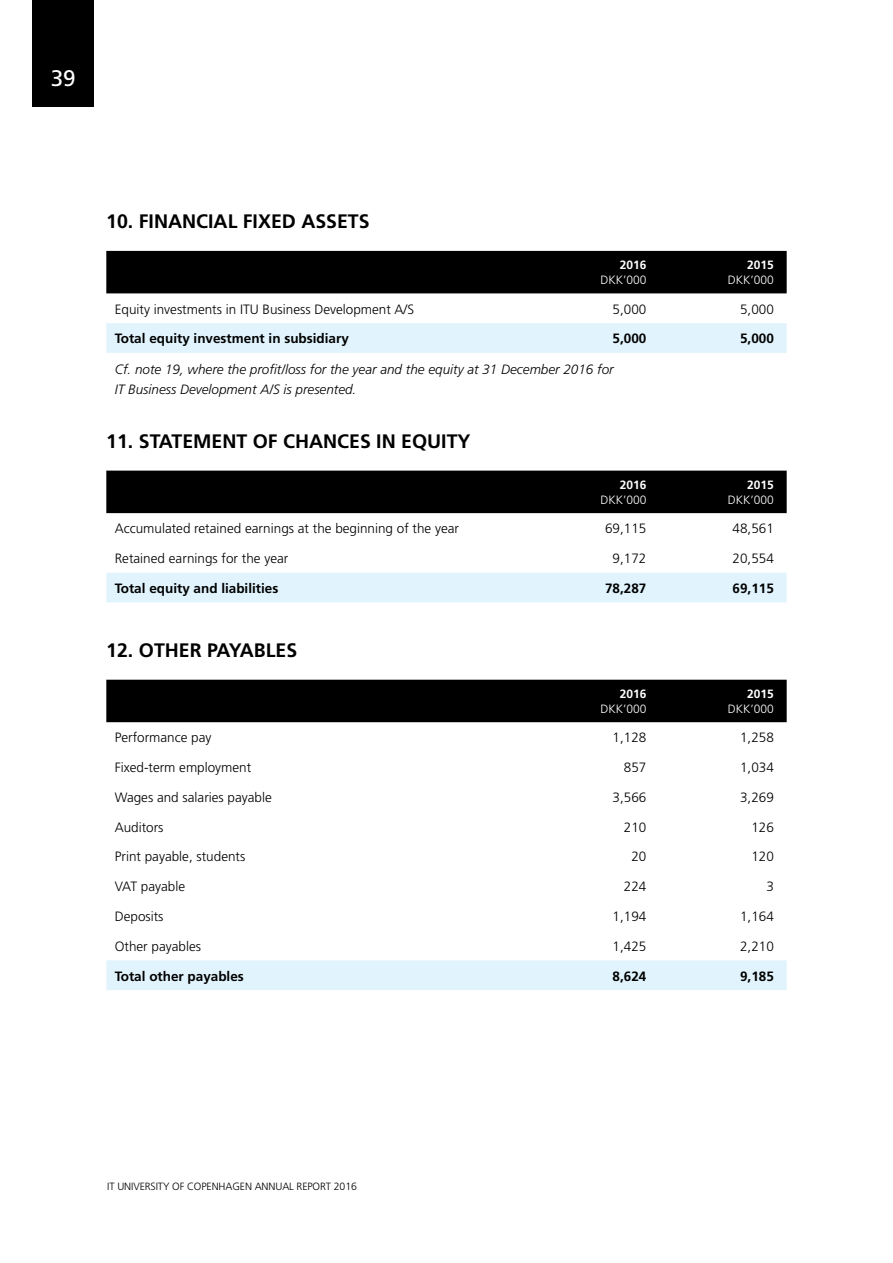
<style>
.page{position:relative;width:893px;height:1263px;background:#fff}
.page>*{position:absolute;margin:0;border:0;box-sizing:border-box;transform-origin:0 0}
.t1{font:22.5px "Frutiger";color:#fff}
.t2{font:700 19.5px "Frutiger";color:#000}
.t3{font:300 13.5px "Frutiger";color:#000}
.t4{font:700 13.5px "Frutiger";color:#000}
.t5{font:italic 300 13.5px/19.5px "Frutiger";color:#000}
.t6{font:300 12px "Frutiger";color:#fff}
.t7{font:700 12px "Frutiger";color:#fff}
.t8{font:300 10.5px "Frutiger";letter-spacing:-.01em;color:#000}
</style>
<div class="page">
<div style="left:33px;top:0;width:61px;height:106px;background:#000"></div>
<div style="left:106px;top:471px;width:681px;height:42px;background:#000"></div>
<div style="left:106px;top:573px;width:681px;height:29px;background:#e1f4fd"></div>
<div style="left:106px;top:680px;width:681px;height:42px;background:#000"></div>
<div style="left:106px;top:960px;width:681px;height:30px;background:#e1f4fd"></div>
<div style="left:106px;top:251px;width:681px;height:42px;background:#000"></div>
<div style="left:106px;top:323px;width:681px;height:30px;background:#e1f4fd"></div>
<h1 class="t1" style="left:51px;top:64px;width:26px">39</h1>
<h2 class="t2" style="left:106px;top:210px;width:265px">10. FINANCIAL FIXED ASSETS</h2>
<p class="t7" style="left:620px;top:258px;width:28px">2016</p>
<p class="t6" style="left:600px;top:273px;width:48px">DKK’000</p>
<p class="t7" style="left:747px;top:258px;width:28px">2015</p>
<p class="t6" style="left:728px;top:273px;width:48px">DKK’000</p>
<p class="t3" style="left:115px;top:301px;width:301px">Equity investments in ITU Business Development A/S</p>
<p class="t3" style="left:613px;top:301px;width:35px">5,000</p>
<p class="t3" style="left:740px;top:301px;width:35px">5,000</p>
<p class="t4" style="left:115px;top:331px;width:236px">Total equity investment in subsidiary</p>
<p class="t4" style="left:613px;top:331px;width:35px">5,000</p>
<p class="t4" style="left:740px;top:331px;width:35px">5,000</p>
<p class="t5" style="left:115px;top:359px;width:500px">Cf. note 19, where the profit/loss for the year and the equity at 31 December 2016 for<br>IT Business Development A/S is presented.</p>
<h2 class="t2" style="left:106px;top:429px;width:366px">11. STATEMENT OF CHANCES IN EQUITY</h2>
<p class="t7" style="left:620px;top:478px;width:28px">2016</p>
<p class="t6" style="left:600px;top:493px;width:48px">DKK’000</p>
<p class="t7" style="left:747px;top:478px;width:28px">2015</p>
<p class="t6" style="left:728px;top:493px;width:48px">DKK’000</p>
<p class="t3" style="left:115px;top:521px;width:346px">Accumulated retained earnings at the beginning of the year</p>
<p class="t3" style="left:605px;top:521px;width:43px">69,115</p>
<p class="t3" style="left:733px;top:521px;width:43px">48,561</p>
<p class="t3" style="left:115px;top:551px;width:175px">Retained earnings for the year</p>
<p class="t3" style="left:613px;top:551px;width:35px">9,172</p>
<p class="t3" style="left:733px;top:551px;width:43px">20,554</p>
<p class="t4" style="left:115px;top:580px;width:165px">Total equity and liabilities</p>
<p class="t4" style="left:605px;top:580px;width:43px">78,287</p>
<p class="t4" style="left:733px;top:580px;width:43px">69,115</p>
<h2 class="t2" style="left:106px;top:638px;width:192px">12. OTHER PAYABLES</h2>
<p class="t7" style="left:620px;top:687px;width:28px">2016</p>
<p class="t6" style="left:600px;top:702px;width:48px">DKK’000</p>
<p class="t7" style="left:747px;top:687px;width:28px">2015</p>
<p class="t6" style="left:728px;top:702px;width:48px">DKK’000</p>
<p class="t3" style="left:115px;top:730px;width:98px">Performance pay</p>
<p class="t3" style="left:613px;top:730px;width:35px">1,128</p>
<p class="t3" style="left:740px;top:730px;width:35px">1,258</p>
<p class="t3" style="left:115px;top:760px;width:138px">Fixed-term employment</p>
<p class="t3" style="left:624px;top:760px;width:24px">857</p>
<p class="t3" style="left:740px;top:760px;width:35px">1,034</p>
<p class="t3" style="left:115px;top:790px;width:159px">Wages and salaries payable</p>
<p class="t3" style="left:613px;top:790px;width:35px">3,566</p>
<p class="t3" style="left:740px;top:790px;width:35px">3,269</p>
<p class="t3" style="left:115px;top:819px;width:50px">Auditors</p>
<p class="t3" style="left:624px;top:819px;width:24px">210</p>
<p class="t3" style="left:751px;top:819px;width:24px">126</p>
<p class="t3" style="left:115px;top:849px;width:132px">Print payable, students</p>
<p class="t3" style="left:631px;top:849px;width:17px">20</p>
<p class="t3" style="left:751px;top:849px;width:24px">120</p>
<p class="t3" style="left:115px;top:879px;width:72px">VAT payable</p>
<p class="t3" style="left:624px;top:879px;width:24px">224</p>
<p class="t3" style="left:766px;top:879px;width:9px">3</p>
<p class="t3" style="left:115px;top:909px;width:50px">Deposits</p>
<p class="t3" style="left:613px;top:909px;width:35px">1,194</p>
<p class="t3" style="left:740px;top:909px;width:35px">1,164</p>
<p class="t3" style="left:115px;top:938px;width:88px">Other payables</p>
<p class="t3" style="left:613px;top:938px;width:35px">1,425</p>
<p class="t3" style="left:740px;top:938px;width:35px">2,210</p>
<p class="t4" style="left:115px;top:968px;width:131px">Total other payables</p>
<p class="t4" style="left:613px;top:968px;width:35px">8,624</p>
<p class="t4" style="left:740px;top:968px;width:35px">9,185</p>
<p class="t8" style="left:107px;top:1181px;width:251px">IT UNIVERSITY OF COPENHAGEN ANNUAL REPORT 2016</p>
</div>
